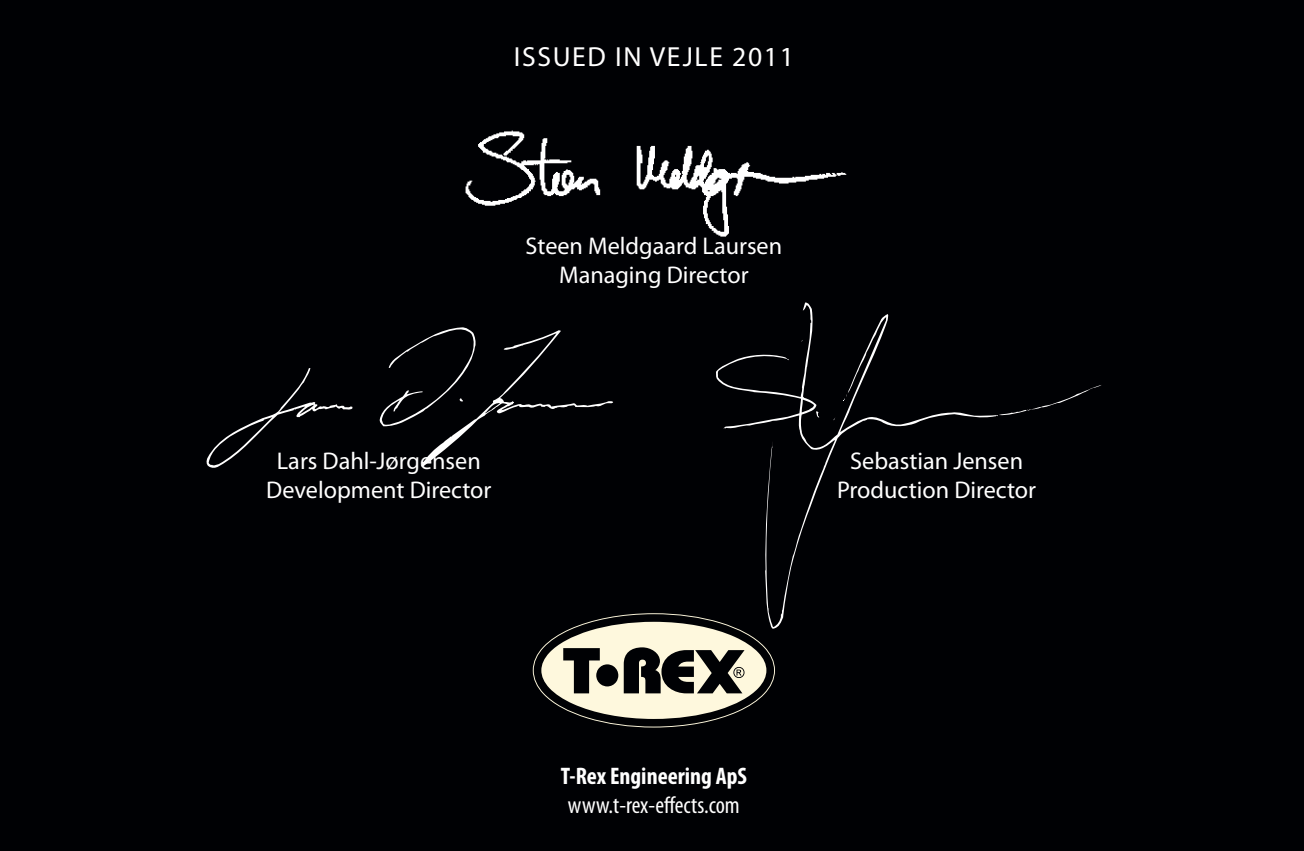
<style>
.page{position:relative;width:1304px;height:851px;background:#fff}
.page>*{position:absolute;margin:0;border:0;box-sizing:border-box;transform-origin:0 0}
.t1{font:27.6px "Myriad Pro";letter-spacing:.06em;color:#fff}
.t2{font:24.4px "Myriad Pro";color:#fff}
.t3{font:condensed 24px "Myriad Pro";color:#fff}
.t4{font:700 condensed 24px "Myriad Pro";color:#fff}
</style>
<div class="page">
<div style="left:0;top:0;width:1304px;height:850px;background:#000104"></div>
<svg style="left:716px;top:302px;width:282px;height:326px"></svg>
<svg style="left:844px;top:395px;width:3px;height:6px"></svg>
<svg style="left:999px;top:385px;width:103px;height:30px"></svg>
<svg style="left:816px;top:410px;width:3px;height:7px"></svg>
<svg style="left:380px;top:327px;width:233px;height:140px"></svg>
<svg style="left:206px;top:368px;width:147px;height:100px"></svg>
<img style="left:465px;top:130px;width:382px;height:107px">
<svg style="left:533px;top:613px;width:242px;height:114px"></svg>
<p class="t1" style="left:514px;top:39px;width:282px">ISSUED IN VEJLE 2011</p>
<p class="t2" style="left:526px;top:231px;width:258px">Steen Meldgaard Laursen</p>
<p class="t2" style="left:559px;top:260px;width:191px">Managing Director</p>
<p class="t2" style="left:277px;top:445px;width:205px">Lars Dahl-Jørgensen</p>
<p class="t2" style="left:266px;top:474px;width:227px">Development Director</p>
<p class="t2" style="left:850px;top:445px;width:174px">Sebastian Jensen</p>
<p class="t2" style="left:837px;top:474px;width:201px">Production Director</p>
<p class="t4" style="left:561px;top:761px;width:188px">T-Rex Engineering ApS</p>
<p class="t3" style="left:568px;top:790px;width:173px">www.t-rex-effects.com</p>
</div>
